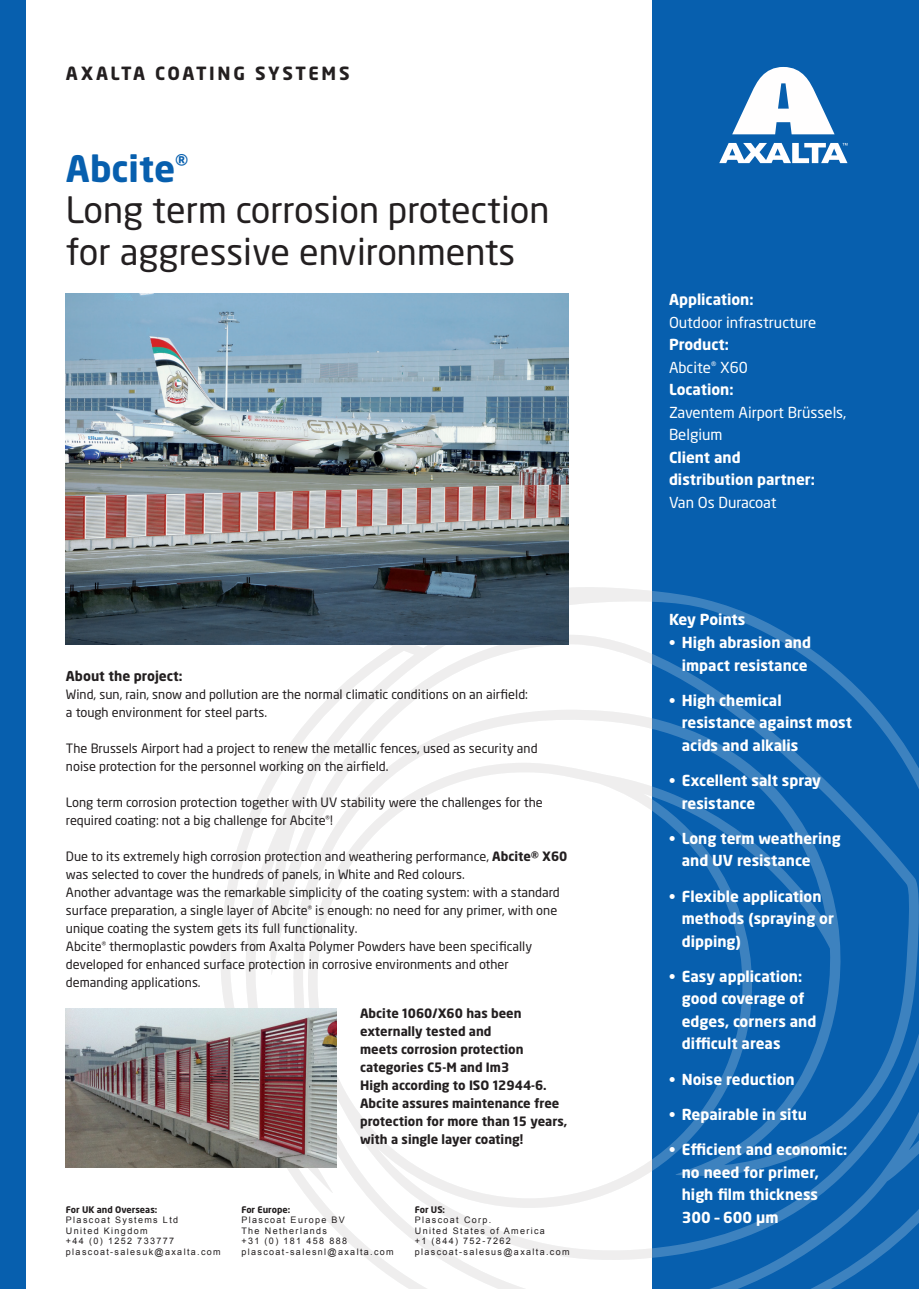
<style>
.page{position:relative;width:919px;height:1289px;background:#fff}
.page>*{position:absolute;margin:0;border:0;box-sizing:border-box;transform-origin:0 0}
.t1{font:36px/41.4px "Neo Sans Pro";color:#231f20}
.t2{font:700 18px "Neo Sans Pro";letter-spacing:.14em;color:#231f20}
.t3{font:700 15px/22.5px "Neo Sans Pro";color:#fff}
.t4{font:15px/22.5px "Neo Sans Pro";color:#fff}
.t5{font:700 13.5px "Neo Sans Pro";color:#231f20}
.t6{font:12.75px/18px "Neo Sans Pro";color:#231f20}
.t7{font:700 12.75px/18px "Neo Sans Pro";color:#231f20}
.t8{font:9px/10.5px "Arial";letter-spacing:.15em;color:#231f20}
.t9{font:700 9px "Neo Sans Pro";color:#231f20}
.s1{font-weight:700;color:#075fae}
.s2{font-weight:700}
.s3{font-weight:400}
</style>
<div class="page">
<div style="left:652px;top:0;width:266px;height:1288px;background:#075fae"></div>
<div style="left:0;top:0;width:26px;height:1288px;background:#075fae"></div>
<svg style="left:220px;top:586px;width:698px;height:702px"></svg>
<svg style="left:719px;top:67px;width:128px;height:96px"></svg>
<img style="left:66px;top:293px;width:502px;height:351px">
<img style="left:66px;top:1008px;width:271px;height:159px">
<h2 class="t2" style="left:66px;top:61px;width:285px">AXALTA COATING SYSTEMS</h2>
<h1 class="t1" style="left:66px;top:148px;width:485px"><span class="s1">Abcite</span><sup>®<br></sup>Long term corrosion protection for aggressive environments</h1>
<p class="t5" style="left:66px;top:667px;width:118px">About the project:</p>
<p class="t6" style="left:66px;top:685px;width:463px">Wind, sun, rain, snow and pollution are the normal climatic conditions on an airfield: a tough environment for steel parts.</p>
<p class="t6" style="left:66px;top:739px;width:473px">The Brussels Airport had a project to renew the metallic fences, used as security and noise protection for the personnel working on the airfield.</p>
<p class="t6" style="left:66px;top:793px;width:478px">Long term corrosion protection together with UV stability were the challenges for the required coating: not a big challenge for Abcite<sup>®</sup>!</p>
<p class="t6" style="left:66px;top:847px;width:503px">Due to its extremely high corrosion protection and weathering performance, <span class="s2">Abcite® X60 </span>was selected to cover the hundreds of panels, in White and Red colours.<br>Another advantage was the remarkable simplicity of the coating system: with a standard surface preparation, a single layer of Abcite<sup>®</sup> is enough: no need for any primer, with one unique coating the system gets its full functionality.<br>Abcite<sup>®</sup> thermoplastic powders from Axalta Polymer Powders have been specifically developed for enhanced surface protection in corrosive environments and other demanding applications.</p>
<p class="t7" style="left:360px;top:1003px;width:209px">Abcite 1060/X60 has been externally tested and<br>meets corrosion protection categories C5-M and Im3<br>High according to ISO 12944-6.<br>Abcite assures maintenance free protection for more than 15 years, with a single layer coating!</p>
<p class="t9" style="left:66px;top:1203px;width:93px">For UK and Overseas:</p>
<p class="t8" style="left:66px;top:1214px;width:156px">Plascoat Systems Ltd<br>United Kingdom<br>+44 (0) 1252 733777 plascoat-salesuk@axalta.com</p>
<p class="t9" style="left:241px;top:1203px;width:50px">For Europe:</p>
<p class="t8" style="left:241px;top:1214px;width:154px">Plascoat Europe BV<br>The Netherlands<br>+31 (0) 181 458 888 plascoat-salesnl@axalta.com</p>
<p class="t9" style="left:415px;top:1203px;width:32px">For US:</p>
<p class="t8" style="left:415px;top:1214px;width:156px">Plascoat Corp.<br>United States of America<br>+1 (844) 752-7262 plascoat-salesus@axalta.com</p>
<p class="t3" style="left:669px;top:288px;width:86px">Application:</p>
<p class="t4" style="left:669px;top:310px;width:149px">Outdoor infrastructure</p>
<p class="t3" style="left:669px;top:333px;width:80px">Product:<br><span class="s3">Abcite</span><sup>®</sup> <span class="s3">X60<br></span>Location:</p>
<p class="t4" style="left:669px;top:400px;width:179px">Zaventem Airport Brüssels,<br>Belgium</p>
<p class="t3" style="left:669px;top:445px;width:147px">Client and distribution partner:</p>
<p class="t4" style="left:669px;top:490px;width:109px">Van Os Duracoat</p>
<p class="t3" style="left:669px;top:608px;width:78px">Key Points</p>
<p class="t3" style="left:669px;top:630px;width:143px;text-align:right">• High abrasion and impact resistance</p>
<p class="t3" style="left:681px;top:688px;width:172px;text-indent:-13px">• High chemical resistance against most acids and alkalis</p>
<p class="t3" style="left:681px;top:768px;width:141px;text-indent:-13px">• Excellent salt spray resistance</p>
<p class="t3" style="left:681px;top:826px;width:160px;text-indent:-13px">• Long term weathering and UV resistance</p>
<p class="t3" style="left:681px;top:884px;width:154px;text-indent:-13px">• Flexible application methods (spraying or dipping)</p>
<p class="t3" style="left:681px;top:964px;width:136px;text-indent:-13px">• Easy application: good coverage of edges, corners and difficult areas</p>
<p class="t3" style="left:669px;top:1067px;width:127px">• Noise reduction</p>
<p class="t3" style="left:669px;top:1102px;width:139px">• Repairable in situ</p>
<p class="t3" style="left:681px;top:1137px;width:167px;text-indent:-13px">• Efficient and economic: no need for primer, high film thickness<br>300 – 600 μm</p>
</div>
